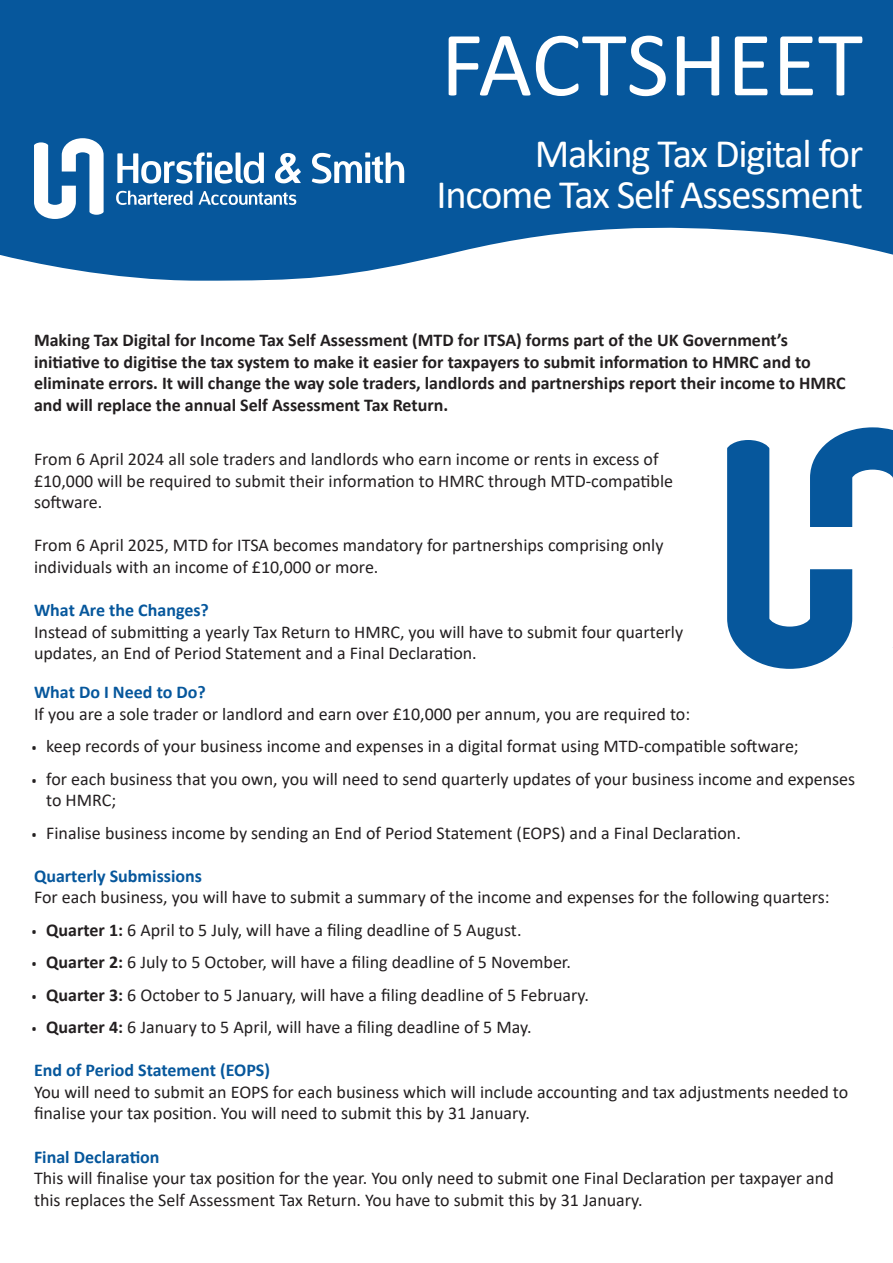
<style>
.page{position:relative;width:893px;height:1263px;background:#fff}
.page>*{position:absolute;margin:0;border:0;box-sizing:border-box;transform-origin:0 0}
.t1{font:93px "Calibri";color:#fff}
.t2{font:40.5px "Calibri";letter-spacing:-.03em;color:#fff}
.t3{font:18px/21.6px "Calibri";color:#231f20}
.t4{font:700 18px/21.6px "Calibri";color:#231f20}
.t5{font:700 18px "Calibri";color:#06579c}
.s1{font-size:27px}
.s2{font-weight:700}
</style>
<div class="page">
<svg style="left:0;top:0;width:893px;height:281px;background:#1f67a6"></svg>
<svg style="left:34px;top:138px;width:70px;height:81px"></svg>
<svg style="left:117px;top:153px;width:147px;height:31px"></svg>
<svg style="left:275px;top:153px;width:26px;height:30px"></svg>
<svg style="left:312px;top:153px;width:92px;height:31px"></svg>
<svg style="left:116px;top:191px;width:76px;height:14px"></svg>
<svg style="left:199px;top:191px;width:97px;height:14px"></svg>
<svg style="left:727px;top:427px;width:166px;height:242px"></svg>
<p class="t1" style="left:441px;top:0;width:424px">FACTSHEET</p>
<p class="t2" style="left:535px;top:126px;width:330px">Making Tax Digital for</p>
<p class="t2" style="left:436px;top:166px;width:428px">Income Tax Self Assessment</p>
<p class="t4" style="left:34px;top:329px;width:755px">Making Tax Digital for Income Tax Self Assessment (MTD for ITSA) forms part of the UK Government’s</p>
<p class="t4" style="left:34px;top:350px;width:778px">initiative to digitise the tax system to make it easier for taxpayers to submit information to HMRC and to</p>
<p class="t4" style="left:34px;top:372px;width:813px">eliminate errors. It will change the way sole traders, landlords and partnerships report their income to HMRC and will replace the annual Self Assessment Tax Return.</p>
<p class="t3" style="left:34px;top:448px;width:641px">From 6 April 2024 all sole traders and landlords who earn income or rents in excess of £10,000 will be required to submit their information to HMRC through MTD-compatible software.</p>
<p class="t3" style="left:34px;top:534px;width:631px">From 6 April 2025, MTD for ITSA becomes mandatory for partnerships comprising only</p>
<p class="t3" style="left:34px;top:556px;width:346px">individuals with an income of £10,000 or more.</p>
<p class="t5" style="left:34px;top:597px;width:176px">What Are the Changes?</p>
<p class="t3" style="left:34px;top:620px;width:651px">Instead of submitting a yearly Tax Return to HMRC, you will have to submit four quarterly</p>
<p class="t3" style="left:34px;top:642px;width:444px">updates, an End of Period Statement and a Final Declaration.</p>
<p class="t5" style="left:34px;top:679px;width:173px">What Do I Need to Do?</p>
<p class="t3" style="left:34px;top:702px;width:658px">If you are a sole trader or landlord and earn over £10,000 per annum, you are required to:</p>
<p class="t3" style="left:34px;top:735px;width:766px"><span class="s1">۬</span> keep records of your business income and expenses in a digital format using MTD-compatible software;</p>
<p class="t3" style="left:34px;top:767px;width:823px"><span class="s1">۬</span> for each business that you own, you will need to send quarterly updates of your business income and expenses</p>
<p class="t3" style="left:46px;top:789px;width:72px">to HMRC;</p>
<p class="t3" style="left:34px;top:821px;width:708px"><span class="s1">۬</span> Finalise business income by sending an End of Period Statement (EOPS) and a Final Declaration.</p>
<p class="t5" style="left:34px;top:863px;width:170px">Quarterly Submissions</p>
<p class="t3" style="left:34px;top:886px;width:797px">For each business, you will have to submit a summary of the income and expenses for the following quarters:</p>
<p class="t3" style="left:34px;top:918px;width:489px"><span class="s1">۬</span> <span class="s2">Quarter 1:</span> 6 April to 5 July, will have a filing deadline of 5 August.</p>
<p class="t3" style="left:34px;top:951px;width:538px"><span class="s1">۬</span> <span class="s2">Quarter 2:</span> 6 July to 5 October, will have a filing deadline of 5 November.</p>
<p class="t3" style="left:34px;top:983px;width:557px"><span class="s1">۬</span> <span class="s2">Quarter 3:</span> 6 October to 5 January, will have a filing deadline of 5 February.</p>
<p class="t3" style="left:34px;top:1016px;width:499px"><span class="s1">۬</span> <span class="s2">Quarter 4:</span> 6 January to 5 April, will have a filing deadline of 5 May.</p>
<p class="t5" style="left:34px;top:1057px;width:238px">End of Period Statement (EOPS)</p>
<p class="t3" style="left:34px;top:1080px;width:816px">You will need to submit an EOPS for each business which will include accounting and tax adjustments needed to finalise your tax position. You will need to submit this by 31 January.</p>
<p class="t5" style="left:34px;top:1144px;width:127px">Final Declaration</p>
<p class="t3" style="left:34px;top:1167px;width:801px">This will finalise your tax position for the year. You only need to submit one Final Declaration per taxpayer and this replaces the Self Assessment Tax Return. You have to submit this by 31 January.</p>
</div>
